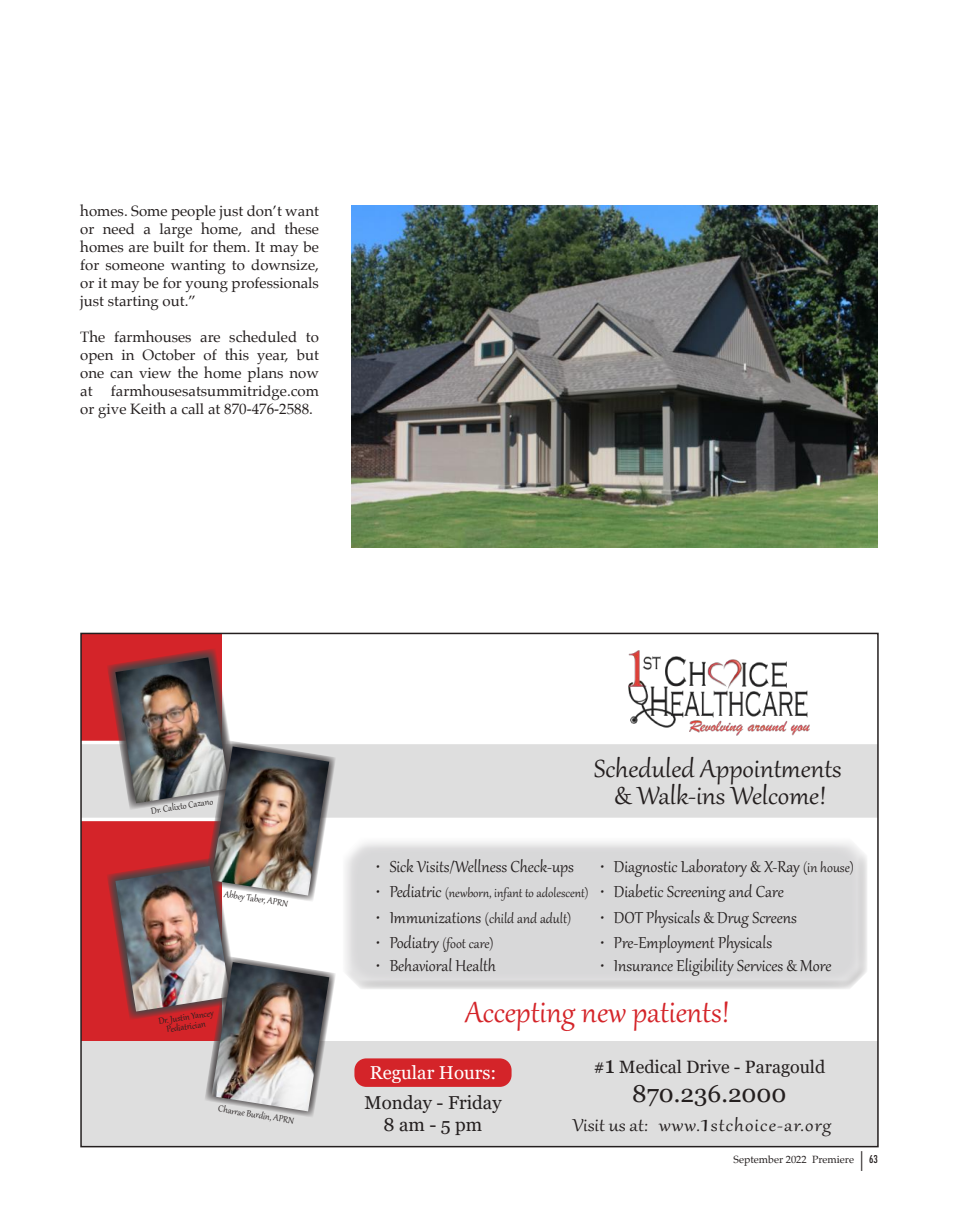
<style>
.page{position:relative;width:959px;height:1229px;background:#fff}
.page>*{position:absolute;margin:0;border:0;box-sizing:border-box;transform-origin:0 0}
.t1{font:36px "Gabriola";color:#d42429}
.t2{font:30.45px/27px "Gabriola";color:#241f1f;text-align:center;scale:1.05 1}
.t3{font:24.45px "Georgia";color:#241f1f}
.t4{font:21.15px "Gabriola";letter-spacing:.05em;color:#241f1f;scale:1.11 1}
.t5{font:19.5px "Gabriola";color:#241f1f}
.t6{font:18.6px/22.4px "Georgia";color:#241f1f;text-align:center}
.t7{font:18.6px "Georgia";color:#fff}
.t8{font:17.85px "Georgia";color:#241f1f}
.t9{font:16.5px "Gabriola";color:#241f1f}
.t10{font:15px/18px "Palatino";color:#241f1f;text-align:justify}
.t11{font:15px "Gabriola";color:#241f1f}
.t12{font:10.8px/9.4px "Gabriola";color:#241f1f;text-align:center}
.t13{font:10.5px "Palatino";color:#241f1f}
.s1{font-size:16.5px}
.s2{font-size:19.5px}
.s3{font-size:23.4px}
.s4{font-size:31.2px}
.s5{font-family:"Futura";font-weight:500;font-stretch:condensed;font-size:21px}
.s6{font-family:"Futura";font-weight:500;font-stretch:condensed}
</style>
<div class="page">
<img style="left:351px;top:205px;width:526px;height:342px">
<div style="left:81px;top:633px;width:140px;height:513px;background:#d42429"></div>
<svg style="left:83px;top:740px;width:792px;height:81px;background:#e1e0e0"></svg>
<img style="left:628px;top:650px;width:181px;height:86px">
<div style="left:83px;top:1041px;width:792px;height:103px;background:#dedede"></div>
<div style="left:341px;top:831px;width:526px;height:140px;background:#fff;opacity:.75"></div>
<div style="left:341px;top:849px;width:526px;height:141px;background:#d8d8d9"></div>
<div style="left:354px;top:1058px;width:157px;height:28px;background:#d42429;border-radius:12px"></div>
<img style="left:107px;top:648px;width:229px;height:470px">
<img style="left:211px;top:962px;width:118px;height:149px">
<p class="t10" style="left:80px;top:202px;width:240px">homes. Some people just don’t want or need a large home, and these homes are built for them. It may be for someone wanting to downsize, or it may be for young professionals just starting out.”</p>
<p class="t10" style="left:80px;top:328px;width:240px">The farmhouses are scheduled to open in October of this year, but one can view the home plans now at farmhousesatsummitridge.com or give Keith a call at 870-476-2588.</p>
<p class="t12" style="left:150px;top:805px;width:64px;rotate:-9deg">Dr. Calixto Cazano</p>
<p class="t12" style="left:225px;top:888px;width:66px;rotate:9deg">Abbey Taber, APRN</p>
<p class="t12" style="left:158px;top:1015px;width:57px;rotate:-9deg">Dr. Justin Yancey<br>Pediatrician</p>
<p class="t12" style="left:219px;top:1103px;width:78px;rotate:9deg">Charrae Burdin, APRN</p>
<h2 class="t2" style="left:594px;top:753px;width:237px">Scheduled Appointments &amp; Walk-ins Welcome!</h2>
<h3 class="t5" style="left:600px;top:854px;width:255px">• Diagnostic Laboratory &amp; X-Ray <span class="s1">(in house)</span></h3>
<h3 class="t5" style="left:600px;top:879px;width:185px">• Diabetic Screening and Care</h3>
<h3 class="t5" style="left:600px;top:904px;width:198px">• DOT Physicals &amp; Drug Screens</h3>
<h3 class="t5" style="left:600px;top:929px;width:173px">• Pre-Employment Physicals</h3>
<h3 class="t5" style="left:600px;top:953px;width:232px">• Insurance Eligibility Services &amp; More</h3>
<h1 class="t1" style="left:465px;top:988px;width:266px">Accepting new patients!</h1>
<h3 class="t5" style="left:376px;top:854px;width:199px">• Sick Visits/Wellness Check-ups</h3>
<p class="t11" style="left:376px;top:883px;width:214px"><span class="s2">• Pediatric</span> (newborn, infant to adolescent)</p>
<p class="t9" style="left:376px;top:907px;width:196px"><span class="s2">• Immunizations</span> (child and adult)</p>
<p class="t9" style="left:376px;top:932px;width:119px"><span class="s2">• Podiatry</span> (foot care)</p>
<h3 class="t5" style="left:376px;top:953px;width:121px">• Behavioral Health</h3>
<p class="t7" style="left:370px;top:1060px;width:128px">Regular Hours:</p>
<p class="t6" style="left:364px;top:1091px;width:139px">Monday - Friday<br>8 am - 5 pm</p>
<p class="t8" style="left:593px;top:1056px;width:233px">#<span class="s3">1</span> Medical Drive - Paragould</p>
<h3 class="t3" style="left:632px;top:1079px;width:156px">870.236.2000</h3>
<h3 class="t4" style="left:572px;top:1111px;width:235px">Visit us at: www.<span class="s4">1</span>stchoice-ar.org</h3>
<p class="t13" style="left:733px;top:1150px;width:146px">September 2022 Premiere <span class="s5">|</span> <span class="s6">63</span></p>
</div>
